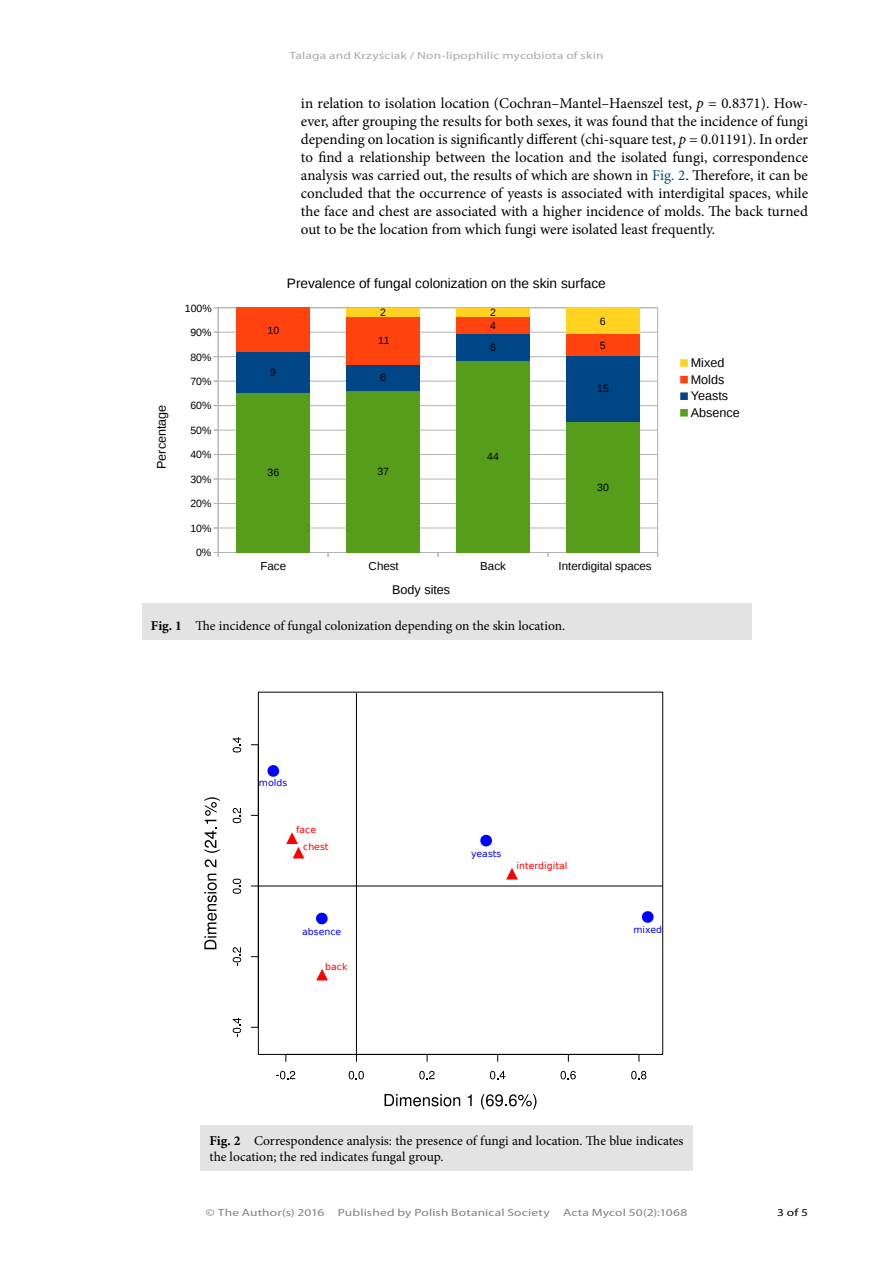
<style>
.page{position:relative;width:893px;height:1263px;background:#fff}
.page>*{position:absolute;margin:0;border:0;box-sizing:border-box;transform-origin:0 0}
.Body_text___first_li{font:15px/18px "Minion Pro";color:#000;text-align:justify}
.t1{font:13.65px "Liberation Sans";color:#000}
.t2{font:13.5px/16.2px "Minion Pro";color:#000}
.t3{font:12.6px/16.6px "Liberation Sans";color:#000}
.t4{font:11.55px "Liberation Sans";color:#000}
.t5{font:10.5px "Myriad Pro";letter-spacing:.01em;color:#828282;scale:1.28 1}
.t6{font:10.5px "Liberation Sans";color:#000}
.t7{font:10.5px "Myriad Pro";letter-spacing:.01em;color:#aaa;scale:1.28 1}
.t8{font:10.5px "Myriad Pro";color:#000;scale:1.28 1}
.t9{font:9.3px/17px "DejaVu Sans";color:#f00}
.t10{font:9.3px "DejaVu Sans";color:#00f}
.s1{font-style:italic}
.s2{color:#004b6f}
.s3{font-weight:700}
</style>
<div class="page">
<svg style="left:217px;top:308px;width:441px;height:244px"></svg>
<hr style="left:218px;top:527px;width:440px;height:1px;background:#b3b3b3">
<hr style="left:218px;top:503px;width:440px;height:1px;background:#b3b3b3">
<hr style="left:218px;top:479px;width:440px;height:1px;background:#b3b3b3">
<hr style="left:218px;top:454px;width:440px;height:1px;background:#b3b3b3">
<hr style="left:218px;top:430px;width:440px;height:1px;background:#b3b3b3">
<hr style="left:218px;top:405px;width:440px;height:1px;background:#b3b3b3">
<hr style="left:218px;top:381px;width:440px;height:1px;background:#b3b3b3">
<hr style="left:218px;top:356px;width:440px;height:1px;background:#b3b3b3">
<hr style="left:218px;top:332px;width:440px;height:1px;background:#b3b3b3">
<hr style="left:218px;top:307px;width:440px;height:1px;background:#b3b3b3">
<hr style="left:218px;top:552px;width:440px;height:1px;background:#b3b3b3">
<svg style="left:214px;top:552px;width:5px;height:5px"></svg>
<hr style="left:218px;top:308px;width:1px;height:244px;background:#b3b3b3">
<div style="left:566px;top:421px;width:73px;height:131px;background:#579d1c"></div>
<div style="left:456px;top:360px;width:73px;height:192px;background:#579d1c"></div>
<div style="left:346px;top:391px;width:74px;height:161px;background:#579d1c"></div>
<div style="left:236px;top:392px;width:74px;height:160px;background:#579d1c"></div>
<div style="left:566px;top:356px;width:73px;height:65px;background:#004586"></div>
<div style="left:456px;top:334px;width:73px;height:26px;background:#004586"></div>
<div style="left:346px;top:364px;width:74px;height:27px;background:#004586"></div>
<div style="left:236px;top:352px;width:74px;height:40px;background:#004586"></div>
<div style="left:566px;top:334px;width:73px;height:22px;background:#ff420e"></div>
<div style="left:456px;top:316px;width:73px;height:18px;background:#ff420e"></div>
<div style="left:346px;top:316px;width:74px;height:48px;background:#ff420e"></div>
<div style="left:236px;top:308px;width:74px;height:44px;background:#ff420e"></div>
<div style="left:566px;top:308px;width:73px;height:26px;background:#ffd320"></div>
<div style="left:456px;top:308px;width:73px;height:8px;background:#ffd320"></div>
<div style="left:346px;top:308px;width:74px;height:8px;background:#ffd320"></div>
<svg style="left:680px;top:409px;width:8px;height:8px"></svg>
<svg style="left:680px;top:392px;width:8px;height:8px"></svg>
<svg style="left:680px;top:376px;width:8px;height:7px"></svg>
<svg style="left:680px;top:359px;width:8px;height:8px"></svg>
<div style="left:142px;top:603px;width:609px;height:36px;background:#e2e3e2"></div>
<svg style="left:385px;top:1094px;width:75px;height:12px"></svg>
<svg style="left:468px;top:1094px;width:4px;height:12px"></svg>
<svg style="left:481px;top:1094px;width:55px;height:15px"></svg>
<svg style="left:204px;top:874px;width:13px;height:75px"></svg>
<svg style="left:205px;top:859px;width:11px;height:8px"></svg>
<svg style="left:204px;top:797px;width:16px;height:56px"></svg>
<hr style="left:258px;top:885px;width:405px;height:1px;background:#000">
<hr style="left:356px;top:693px;width:1px;height:361px;background:#000">
<hr style="left:286px;top:1054px;width:353px;height:1px;background:#000">
<svg style="left:276px;top:1071px;width:19px;height:8px"></svg>
<svg style="left:349px;top:1071px;width:15px;height:8px"></svg>
<svg style="left:419px;top:1071px;width:15px;height:8px"></svg>
<svg style="left:490px;top:1071px;width:15px;height:8px"></svg>
<svg style="left:561px;top:1071px;width:15px;height:8px"></svg>
<svg style="left:631px;top:1071px;width:15px;height:8px"></svg>
<hr style="left:258px;top:745px;width:1px;height:282px;background:#000">
<svg style="left:233px;top:1018px;width:8px;height:19px"></svg>
<svg style="left:233px;top:947px;width:8px;height:19px"></svg>
<svg style="left:233px;top:879px;width:8px;height:15px"></svg>
<svg style="left:233px;top:808px;width:8px;height:15px"></svg>
<svg style="left:233px;top:737px;width:8px;height:15px"></svg>
<svg style="left:267px;top:765px;width:13px;height:12px"></svg>
<svg style="left:480px;top:834px;width:12px;height:13px"></svg>
<svg style="left:641px;top:911px;width:13px;height:12px"></svg>
<svg style="left:316px;top:912px;width:12px;height:13px"></svg>
<svg style="left:316px;top:969px;width:12px;height:11px"></svg>
<svg style="left:286px;top:832px;width:18px;height:26px"></svg>
<svg style="left:506px;top:868px;width:12px;height:11px"></svg>
<div style="left:200px;top:1125px;width:492px;height:45px;background:#e2e3e2"></div>
<p class="t7" style="left:289px;top:49px;width:247px">Talaga and Krzyściak / Non-lipophilic mycobiota of skin</p>
<p class="Body_text___first_li" style="left:301px;top:94px;width:509px">in relation to isolation location (Cochran–Mantel–Haenszel test, <span class="s1">p</span> = 0.8371). How&shy;ever, after grouping the results for both sexes, it was found that the incidence of fungi depending on location is significantly different (chi-square test, <span class="s1">p</span> = 0.01191). In order to find a relationship between the location and the isolated fungi, correspondence analysis was carried out, the results of which are shown in <span class="s2">Fig. 2</span>. Therefore, it can be concluded that the occurrence of yeasts is associated with interdigital spaces, while the face and chest are associated with a higher incidence of molds. The back turned out to be the location from which fungi were isolated least frequently.</p>
<p class="t3" style="left:154px;top:469px;width:66px;rotate:-90deg">Percentage</p>
<p class="t6" style="left:185px;top:302px;width:28px">100%</p>
<p class="t6" style="left:190px;top:326px;width:23px">90%</p>
<p class="t6" style="left:190px;top:351px;width:23px">80%</p>
<p class="t6" style="left:190px;top:375px;width:23px">70%</p>
<p class="t6" style="left:190px;top:400px;width:23px">60%</p>
<p class="t6" style="left:190px;top:424px;width:23px">50%</p>
<p class="t6" style="left:190px;top:449px;width:23px">40%</p>
<p class="t6" style="left:190px;top:473px;width:23px">30%</p>
<p class="t6" style="left:190px;top:498px;width:23px">20%</p>
<p class="t6" style="left:190px;top:522px;width:23px">10%</p>
<p class="t6" style="left:196px;top:547px;width:17px">0%</p>
<p class="t6" style="left:267px;top:324px;width:13px">10</p>
<p class="t6" style="left:270px;top:366px;width:7px">9</p>
<p class="t1" style="left:287px;top:275px;width:320px">Prevalence of fungal colonization on the skin surface</p>
<p class="t6" style="left:380px;top:306px;width:7px">2</p>
<p class="t6" style="left:490px;top:306px;width:7px">2</p>
<p class="t6" style="left:378px;top:335px;width:13px">11</p>
<p class="t6" style="left:380px;top:372px;width:7px">6</p>
<p class="t6" style="left:490px;top:319px;width:7px">4</p>
<p class="t6" style="left:490px;top:341px;width:7px">6</p>
<p class="t6" style="left:600px;top:315px;width:7px">6</p>
<p class="t6" style="left:600px;top:339px;width:7px">5</p>
<p class="t6" style="left:597px;top:383px;width:13px">15</p>
<p class="t6" style="left:487px;top:451px;width:13px">44</p>
<p class="t6" style="left:267px;top:467px;width:13px">36</p>
<p class="t6" style="left:377px;top:466px;width:13px">37</p>
<p class="t6" style="left:597px;top:481px;width:13px">30</p>
<p class="t4" style="left:260px;top:559px;width:27px">Face</p>
<p class="t4" style="left:369px;top:559px;width:32px">Chest</p>
<p class="t4" style="left:480px;top:559px;width:27px">Back</p>
<p class="t4" style="left:559px;top:559px;width:95px">Interdigital spaces</p>
<p class="t3" style="left:392px;top:582px;width:60px">Body sites</p>
<p class="t2" style="left:151px;top:618px;width:416px"><span class="s3">Fig. 1</span> The incidence of fungal colonization depending on the skin location.</p>
<p class="t3" style="left:691px;top:355px;width:50px">Mixed<br>Molds<br>Yeasts<br>Absence</p>
<p class="t10" style="left:259px;top:775px;width:30px">molds</p>
<p class="t9" style="left:303px;top:821px;width:27px;text-indent:-7px">face chest</p>
<p class="t10" style="left:302px;top:924px;width:41px">absence</p>
<p class="t9" style="left:325px;top:958px;width:24px">back</p>
<p class="t10" style="left:471px;top:846px;width:32px">yeasts</p>
<p class="t9" style="left:517px;top:857px;width:52px">interdigital</p>
<p class="t10" style="left:633px;top:922px;width:30px">mixed</p>
<p class="t2" style="left:209px;top:1132px;width:476px"><span class="s3">Fig. 2</span> Correspondence analysis: the presence of fungi and location. The blue indicates the location; the red indicates fungal group.</p>
<p class="t5" style="left:206px;top:1205px;width:94px">© The Author(s) 2016</p>
<p class="t5" style="left:338px;top:1205px;width:167px">Published by Polish Botanical Society</p>
<p class="t5" style="left:563px;top:1205px;width:98px">Acta Mycol 50(2):1068</p>
<p class="t8" style="left:777px;top:1205px;width:26px">3 of 5</p>
</div>
